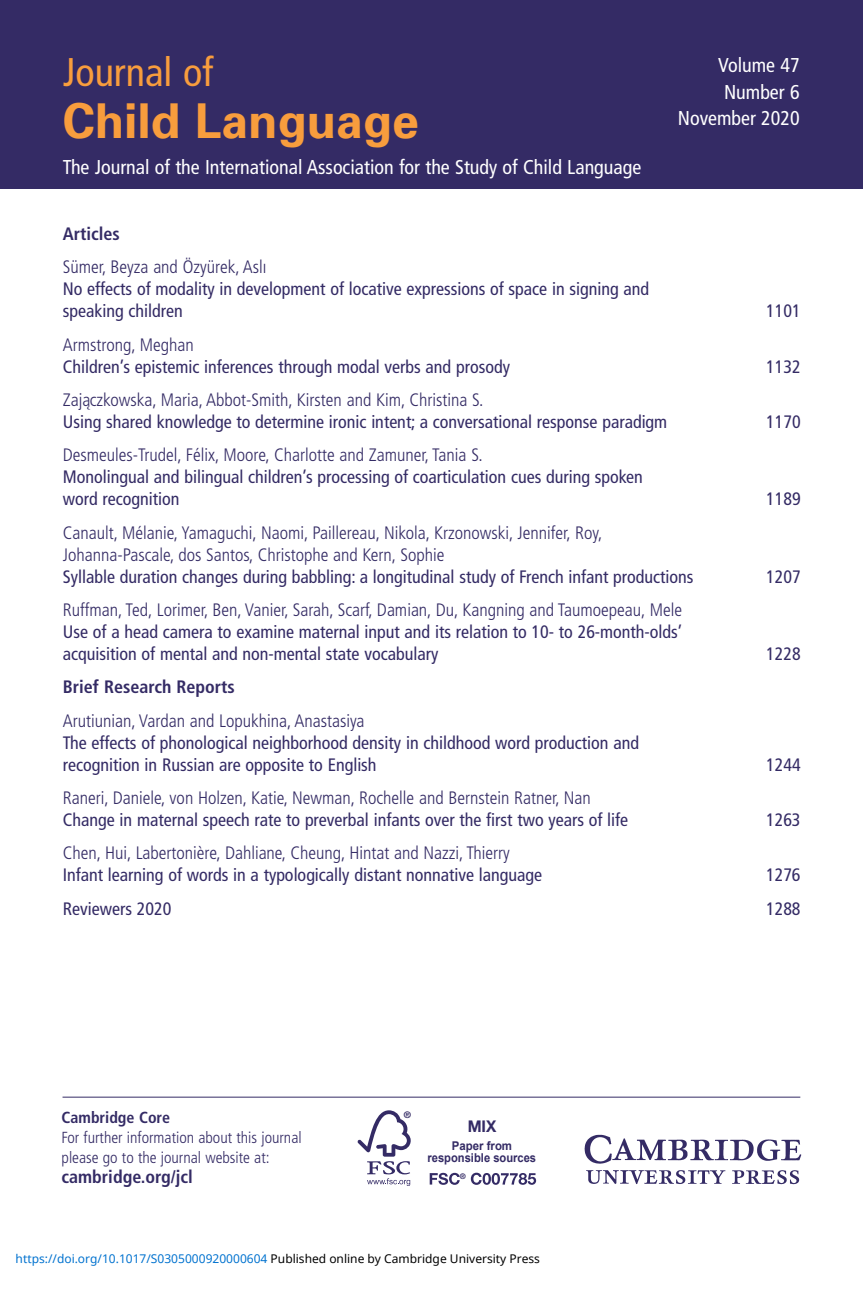
<style>
.page{position:relative;width:863px;height:1292px;background:#fff}
.page>*{position:absolute;margin:0;border:0;box-sizing:border-box;transform-origin:0 0}
.t1{font:700 48px "Univers";color:#f89d3d}
.t2{font:condensed 40px "Frutiger";color:#f89d3d}
.t3{font:condensed 20px/26.4px "Frutiger";color:#fff;text-align:right}
.t4{font:condensed 18px/22px "Frutiger";color:#342b65}
.t5{font:300 condensed 18px/22px "Frutiger";color:#342b65}
.t6{font:700 condensed 18px "Frutiger";color:#342b65}
.t7{font:700 16.2px "Helvetica Neue";color:#342b65;scale:.95 1}
.t8{font:300 condensed 16px/20px "Frutiger";color:#342b65}
.t9{font:700 condensed 16px "Frutiger";color:#342b65}
.t10{font:700 12.2px "Arial";color:#342b65;scale:.91 1}
.t11{font:12px "Noto Sans";color:#0172cf}
.t12{font:700 12px "Arial";color:#342b65;scale:.95 1}
.t13{font:700 9.2px "Helvetica Neue";color:#342b65}
.t14{font:700 7.8px "Helvetica Neue";color:#342b65}
.s1{color:#000}
</style>
<div class="page">
<div style="left:0;top:0;width:862px;height:188px;background:#342b65"></div>
<hr style="left:62px;top:1096px;width:737px;height:1px;background:#342b65">
<img style="left:584px;top:1134px;width:218px;height:51px">
<svg style="left:357px;top:1110px;width:53px;height:76px"></svg>
<svg style="left:429px;top:1172px;width:30px;height:12px"></svg>
<svg style="left:470px;top:1172px;width:66px;height:12px"></svg>
<h2 class="t2" style="left:63px;top:56px;width:152px">Journal of</h2>
<h1 class="t1" style="left:63px;top:104px;width:357px">Child Language</h1>
<p class="t3" style="left:63px;top:156px;width:579px">The Journal of the International Association for the Study of Child Language</p>
<p class="t6" style="left:63px;top:226px;width:58px">Articles</p>
<p class="t5" style="left:63px;top:257px;width:205px">Sümer, Beyza and Özyürek, Aslı</p>
<p class="t4" style="left:63px;top:279px;width:587px">No effects of modality in development of locative expressions of space in signing and speaking children</p>
<p class="t3" style="left:677px;top:54px;width:123px">Volume 47<br>Number 6<br>November 2020</p>
<p class="t4" style="left:765px;top:301px;width:36px">1101</p>
<p class="t5" style="left:63px;top:335px;width:132px">Armstrong, Meghan</p>
<p class="t4" style="left:63px;top:357px;width:448px">Children’s epistemic inferences through modal verbs and prosody</p>
<p class="t4" style="left:765px;top:357px;width:36px">1132</p>
<p class="t5" style="left:63px;top:390px;width:422px">Zaja˛czkowska, Maria, Abbot-Smith, Kirsten and Kim, Christina S.</p>
<p class="t4" style="left:63px;top:412px;width:605px">Using shared knowledge to determine ironic intent; a conversational response paradigm</p>
<p class="t4" style="left:765px;top:412px;width:36px">1170</p>
<p class="t5" style="left:63px;top:445px;width:421px">Desmeules-Trudel, Félix, Moore, Charlotte and Zamuner, Tania S.</p>
<p class="t4" style="left:63px;top:467px;width:581px">Monolingual and bilingual children’s processing of coarticulation cues during spoken word recognition</p>
<p class="t4" style="left:765px;top:489px;width:36px">1189</p>
<p class="t5" style="left:63px;top:523px;width:541px">Canault, Mélanie, Yamaguchi, Naomi, Paillereau, Nikola, Krzonowski, Jennifer, Roy,<br>Johanna-Pascale, dos Santos, Christophe and Kern, Sophie</p>
<p class="t4" style="left:63px;top:567px;width:632px">Syllable duration changes during babbling: a longitudinal study of French infant productions</p>
<p class="t4" style="left:765px;top:567px;width:36px">1207</p>
<p class="t5" style="left:63px;top:600px;width:620px">Ruffman, Ted, Lorimer, Ben, Vanier, Sarah, Scarf, Damian, Du, Kangning and Taumoepeau, Mele</p>
<p class="t4" style="left:63px;top:622px;width:620px">Use of a head camera to examine maternal input and its relation to 10- to 26-month-olds’ acquisition of mental and non-mental state vocabulary</p>
<p class="t4" style="left:765px;top:644px;width:36px">1228</p>
<p class="t6" style="left:63px;top:680px;width:173px">Brief Research Reports</p>
<p class="t5" style="left:63px;top:711px;width:303px">Arutiunian, Vardan and Lopukhina, Anastasiya</p>
<p class="t4" style="left:63px;top:733px;width:577px">The effects of phonological neighborhood density in childhood word production and recognition in Russian are opposite to English</p>
<p class="t4" style="left:765px;top:755px;width:36px">1244</p>
<p class="t5" style="left:63px;top:788px;width:529px">Raneri, Daniele, von Holzen, Katie, Newman, Rochelle and Bernstein Ratner, Nan</p>
<p class="t4" style="left:63px;top:810px;width:566px">Change in maternal speech rate to preverbal infants over the first two years of life</p>
<p class="t4" style="left:765px;top:810px;width:36px">1263</p>
<p class="t5" style="left:63px;top:843px;width:448px">Chen, Hui, Labertonière, Dahliane, Cheung, Hintat and Nazzi, Thierry</p>
<p class="t4" style="left:63px;top:865px;width:480px">Infant learning of words in a typologically distant nonnative language</p>
<p class="t4" style="left:765px;top:865px;width:36px">1276</p>
<p class="t4" style="left:63px;top:899px;width:110px">Reviewers 2020</p>
<p class="t4" style="left:765px;top:899px;width:36px">1288</p>
<p class="t9" style="left:62px;top:1111px;width:110px">Cambridge Core</p>
<p class="t8" style="left:62px;top:1129px;width:241px">For further information about this journal please go to the journal website at:</p>
<p class="t6" style="left:62px;top:1169px;width:133px">cambridge.org/jcl</p>
<p class="t13" style="left:404px;top:1111px;width:9px">®</p>
<p class="t7" style="left:467px;top:1120px;width:32px">MIX</p>
<p class="t12" style="left:451px;top:1139px;width:65px">Paper from</p>
<p class="t10" style="left:427px;top:1150px;width:121px">responsible sources</p>
<p class="t14" style="left:459px;top:1173px;width:8px">®</p>
<p class="t11" style="left:16px;top:1250px;width:525px">https://doi.org/10.1017/S0305000920000604 <span class="s1">Published online by Cambridge University Press</span></p>
</div>
